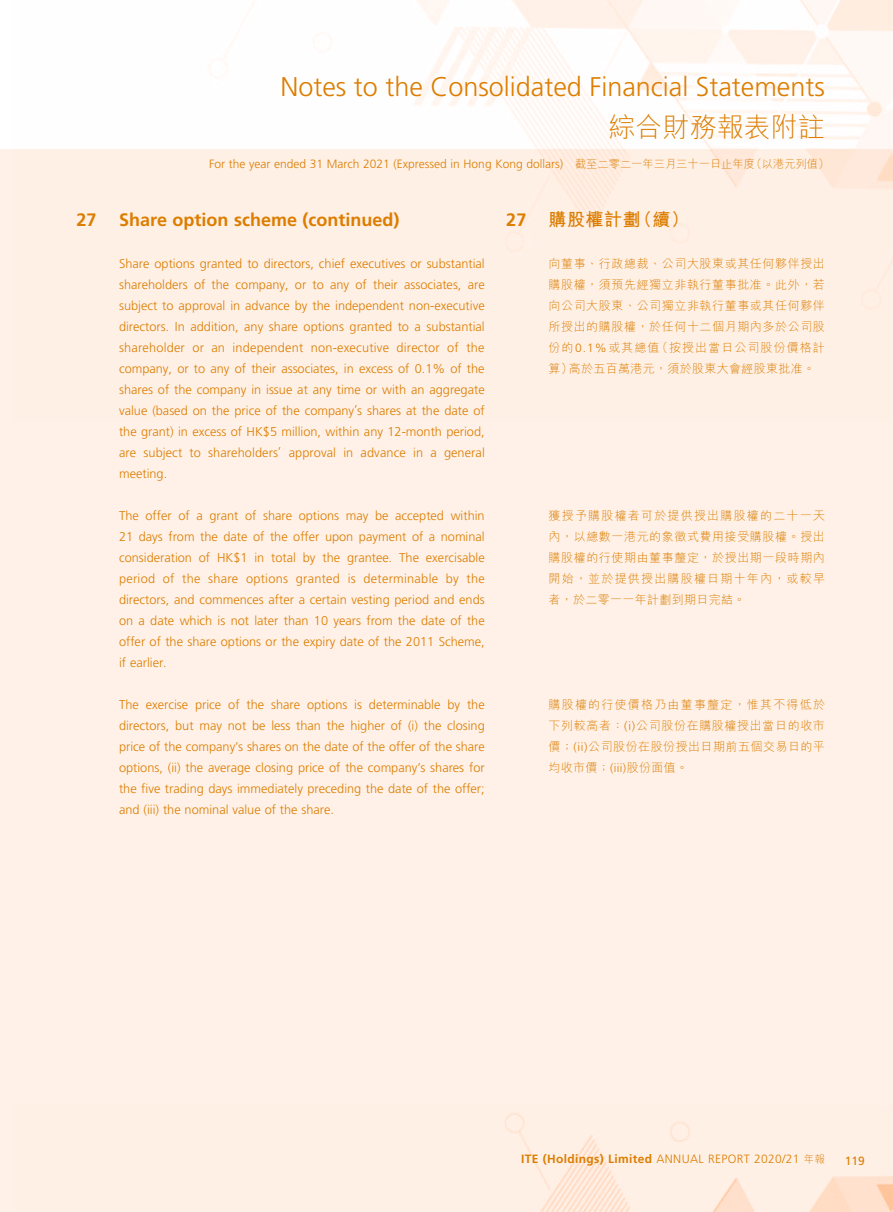
<style>
.page{position:relative;width:893px;height:1212px;background:#fff}
.page>*{position:absolute;margin:0;border:0;box-sizing:border-box;transform-origin:0 0}
.t1{font:300 27px "Frutiger LT Std";color:#dc7d00}
.t2{font:300 27px "M Hei HK";color:#dc7d00}
.t3{font:700 18px "Frutiger LT Std";color:#dc7d00}
.t4{font:700 18px "M Hei HK";letter-spacing:.03em;color:#dc7d00}
.t5{font:300 12.75px/21px "Frutiger LT Std";color:#dc7d00;text-align:justify}
.t6{font:300 12px/21px "M Hei HK";letter-spacing:.05em;color:#dc7d00;text-align:justify}
.t7{font:300 12px "Frutiger LT Std";color:#dc7d00}
.t8{font:700 12px "Frutiger LT Std";letter-spacing:.03em;color:#dc7d00}
.t9{font:12px "Frutiger LT Std";color:#dc7d00}
.s1{font-family:"M Hei HK";font-size:11.25px}
.s2{font-family:"Frutiger LT Std"}
.s3{font-weight:300}
.s4{font-family:"M Hei HK";font-weight:300;font-size:10.5px}
</style>
<div class="page">
<div style="left:0;top:150px;width:893px;height:1062px;background:#fff1e7"></div>
<img style="left:13px;top:0;width:880px;height:293px">
<img style="left:505px;top:1113px;width:388px;height:99px">
<h1 class="t1" style="left:280px;top:72px;width:546px">Notes to the Consolidated Financial Statements</h1>
<h1 class="t2" style="left:609px;top:113px;width:217px">綜合財務報表附註</h1>
<p class="t7" style="left:209px;top:157px;width:622px">For the year ended 31 March 2021 (Expressed in Hong Kong dollars) <span class="s1">截至二零二一年三月三十一日止年度（以港元列值）</span></p>
<h2 class="t3" style="left:77px;top:209px;width:22px">27</h2>
<h2 class="t3" style="left:119px;top:209px;width:282px">Share option scheme (continued)</h2>
<p class="t5" style="left:119px;top:253px;width:367px">Share options granted to directors, chief executives or substantial shareholders of the company, or to any of their associates, are subject to approval in advance by the independent non-executive directors. In addition, any share options granted to a substantial shareholder or an independent non-executive director of the company, or to any of their associates, in excess of 0.1% of the shares of the company in issue at any time or with an aggregate value (based on the price of the company’s shares at the date of the grant) in excess of HK$5 million, within any 12-month period, are subject to shareholders’ approval in advance in a general meeting.</p>
<p class="t5" style="left:119px;top:505px;width:367px">The offer of a grant of share options may be accepted within 21 days from the date of the offer upon payment of a nominal consideration of HK$1 in total by the grantee. The exercisable period of the share options granted is determinable by the directors, and commences after a certain vesting period and ends on a date which is not later than 10 years from the date of the offer of the share options or the expiry date of the 2011 Scheme, if earlier.</p>
<p class="t5" style="left:119px;top:694px;width:367px">The exercise price of the share options is determinable by the directors, but may not be less than the higher of (i) the closing price of the company’s shares on the date of the offer of the share options, (ii) the average closing price of the company’s shares for the five trading days immediately preceding the date of the offer; and (iii) the nominal value of the share.</p>
<h2 class="t4" style="left:506px;top:206px;width:185px"><span class="s2">27</span> 購股權計劃（續）</h2>
<p class="t6" style="left:549px;top:253px;width:278px">向董事、行政總裁、公司大股東或其任何夥伴授出購股權，須預先經獨立非執行董事批准。此外，若向公司大股東、公司獨立非執行董事或其任何夥伴所授出的購股權，於任何十二個月期內多於公司股份的<span class="s2">0.1%</span>或其總值（按授出當日公司股份價格計算）高於五百萬港元，須於股東大會經股東批准。</p>
<p class="t6" style="left:549px;top:505px;width:278px">獲授予購股權者可於提供授出購股權的二十一天內，以總數一港元的象徵式費用接受購股權。授出購股權的行使期由董事釐定，於授出期一段時期內開始，並於提供授出購股權日期十年內，或較早者，於二零一一年計劃到期日完結。</p>
<p class="t6" style="left:549px;top:694px;width:278px">購股權的行使價格乃由董事釐定，惟其不得低於下列較高者：<span class="s2">(i)</span>公司股份在購股權授出當日的收市價；<span class="s2">(ii)</span>公司股份在股份授出日期前五個交易日的平均收市價；<span class="s2">(iii)</span>股份面值。</p>
<p class="t8" style="left:521px;top:1152px;width:305px">ITE (Holdings) Limited <span class="s3">ANNUAL REPORT 2020/21</span> <span class="s4">年報</span></p>
<p class="t9" style="left:845px;top:1153px;width:22px">119</p>
</div>
